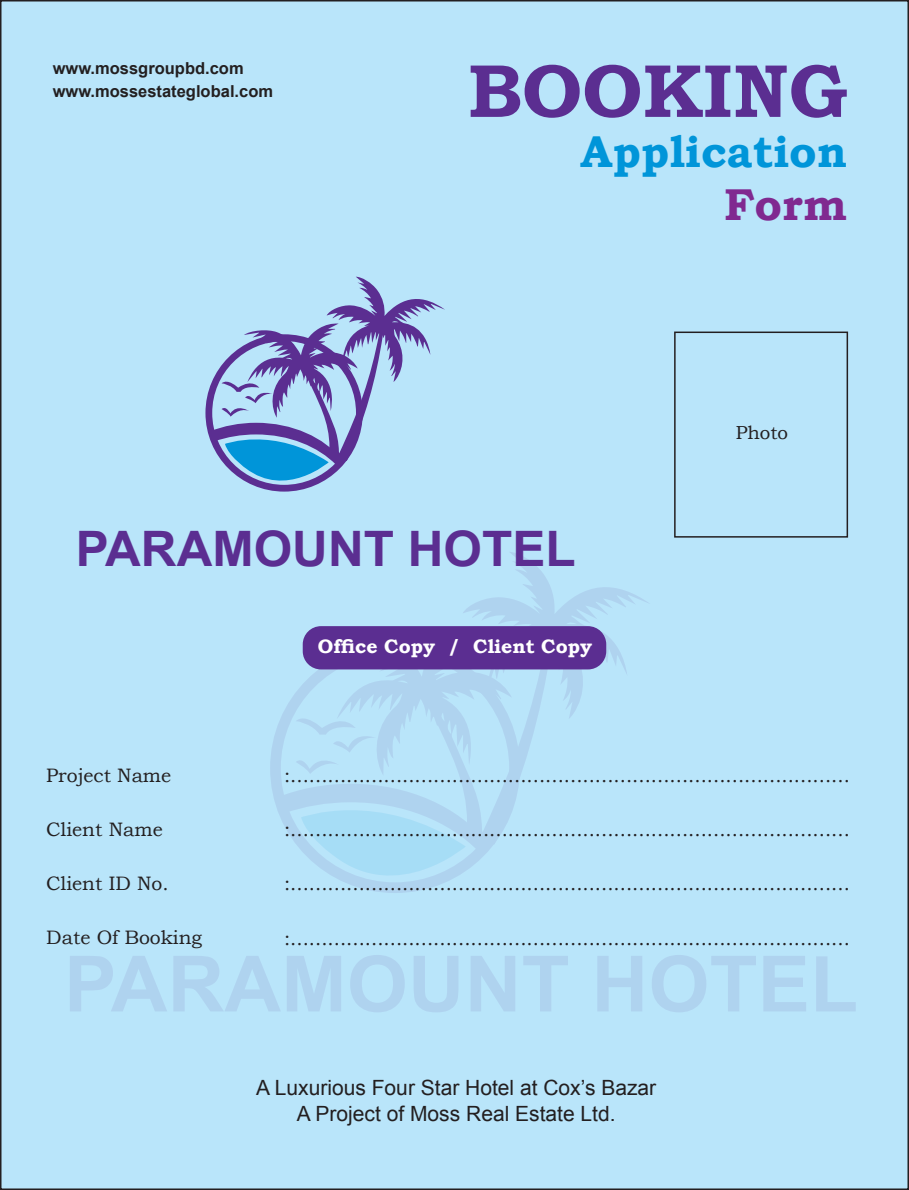
<style>
.page{position:relative;width:909px;height:1190px;background:#fff}
.page>*{position:absolute;margin:0;border:0;box-sizing:border-box;transform-origin:0 0}
.t1{font:700 75.3px "Bookman Old Style";color:#5b2e91}
.t2{font:700 48.9px "Arial";color:#5b2e91}
.t3{font:700 44.55px "Bookman Old Style";color:#0095d9}
.t4{font:700 44.55px "Bookman Old Style";color:#802990}
.t5{font:21px/25.7px "Arial";color:#231f20;text-align:center}
.t6{font:19.5px "Bookman Old Style";color:#231f20}
.t7{font:700 19.5px "Bookman Old Style";color:#fff}
.t8{font:18.9px "Bookman Old Style";color:#231f20}
.t9{font:700 16.5px/22.5px "Arial";color:#231f20}
</style>
<div class="page">
<div style="left:1px;top:1px;width:907px;height:1188px;background:#b9e5fa"></div>
<svg style="left:205px;top:277px;width:240px;height:215px"></svg>
<svg style="left:270px;top:643px;width:224px;height:210px"></svg>
<svg style="left:277px;top:783px;width:209px;height:110px"></svg>
<svg style="left:296px;top:712px;width:35px;height:62px"></svg>
<svg style="left:331px;top:552px;width:317px;height:292px"></svg>
<div style="left:674px;top:331px;width:174px;height:206px;border:2px solid #231f20"></div>
<div style="left:303px;top:627px;width:302px;height:41px;background:#5b2e91;border-radius:17px"></div>
<div style="left:303px;top:626px;width:303px;height:43px;border:2px solid #5b2e91;border-radius:17px"></div>
<p class="t9" style="left:53px;top:57px;width:222px">www.mossgroupbd.com www.mossestateglobal.com</p>
<h1 class="t1" style="left:468px;top:37px;width:381px">BOOKING</h1>
<h3 class="t3" style="left:580px;top:120px;width:268px">Application</h3>
<h3 class="t4" style="left:724px;top:172px;width:125px">Form</h3>
<p class="t8" style="left:736px;top:420px;width:54px">Photo</p>
<h2 class="t2" style="left:76px;top:516px;width:501px">PARAMOUNT HOTEL</h2>
<p class="t7" style="left:318px;top:632px;width:276px">Office Copy / Client Copy</p>
<p class="t6" style="left:46px;top:762px;width:127px">Project Name</p>
<p class="t6" style="left:46px;top:816px;width:118px">Client Name</p>
<p class="t6" style="left:284px;top:762px;width:567px">:..........................................................................................</p>
<p class="t6" style="left:284px;top:816px;width:567px">:..........................................................................................</p>
<p class="t6" style="left:46px;top:870px;width:124px">Client ID No.</p>
<p class="t6" style="left:284px;top:870px;width:567px">:..........................................................................................</p>
<p class="t6" style="left:46px;top:925px;width:157px">Date Of Booking</p>
<p class="t6" style="left:284px;top:925px;width:567px">:..........................................................................................</p>
<p class="t5" style="left:256px;top:1075px;width:401px">A Luxurious Four Star Hotel at Cox’s Bazar<br>A Project of Moss Real Estate Ltd.</p>
</div>
